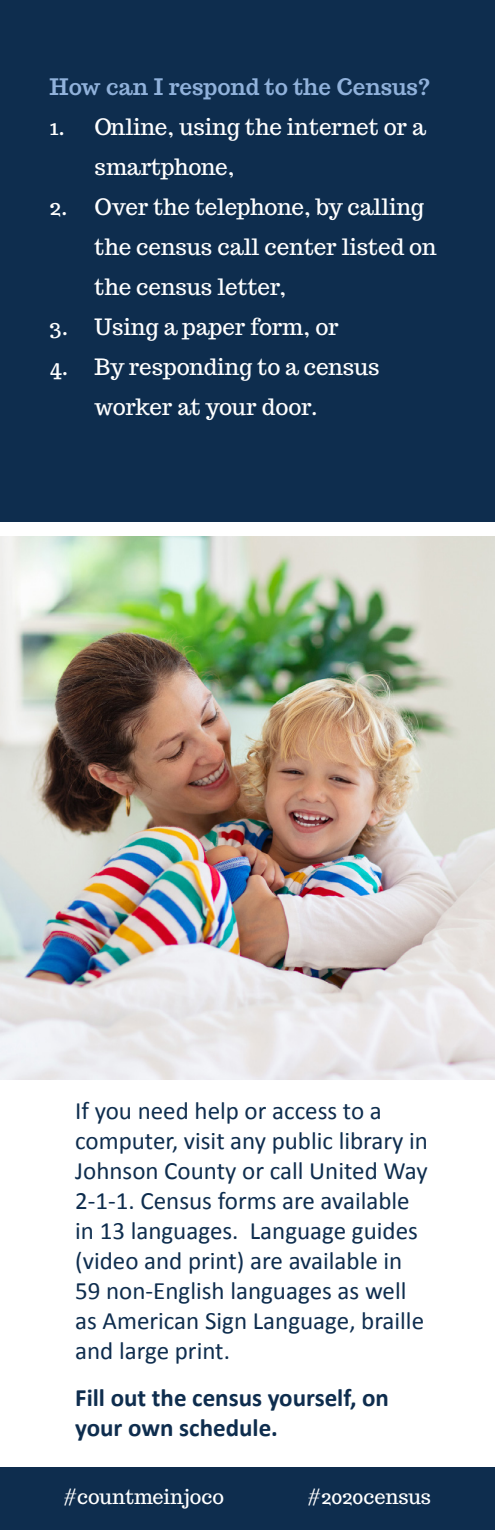
<style>
.page{position:relative;width:495px;height:1530px;background:#fff}
.page>*{position:absolute;margin:0;border:0;box-sizing:border-box;transform-origin:0 0}
.t1{font:25px/30px "Calibri";color:#0e2d4e}
.t2{font:700 25px/30px "Calibri";color:#0e2d4e}
.t3{font:22.5px/40px "Trocchi";color:#fff}
.t4{font:700 22.5px "Trocchi";color:#91b2db}
.t5{font:20px "Trocchi";color:#fff}
</style>
<div class="page">
<div style="left:0;top:0;width:495px;height:521px;background:#0e2d4e"></div>
<img style="left:0;top:536px;width:495px;height:544px">
<div style="left:0;top:1468px;width:495px;height:62px;background:#0e2d4e"></div>
<p class="t4" style="left:50px;top:76px;width:382px">How can I respond to the Census?</p>
<p class="t3" style="left:95px;top:107px;width:333px;text-indent:-45px">1. Online, using the internet or a smartphone,</p>
<p class="t3" style="left:95px;top:187px;width:344px;text-indent:-45px">2. Over the telephone, by calling the census call center listed on the census letter,</p>
<p class="t3" style="left:50px;top:307px;width:291px">3. Using a paper form, or</p>
<p class="t3" style="left:95px;top:347px;width:286px;text-indent:-45px">4. By responding to a census worker at your door.</p>
<p class="t1" style="left:75px;top:1094px;width:354px">If you need help or access to a computer, visit any public library in<br>Johnson County or call United Way<br>2-1-1. Census forms are available in 13 languages. Language guides (video and print) are available in<br>59 non-English languages as well as American Sign Language, braille and large print.</p>
<p class="t2" style="left:75px;top:1382px;width:315px">Fill out the census yourself, on your own schedule.</p>
<p class="t5" style="left:64px;top:1483px;width:162px">#countmeinjoco</p>
<p class="t5" style="left:308px;top:1483px;width:125px">#2020census</p>
</div>
